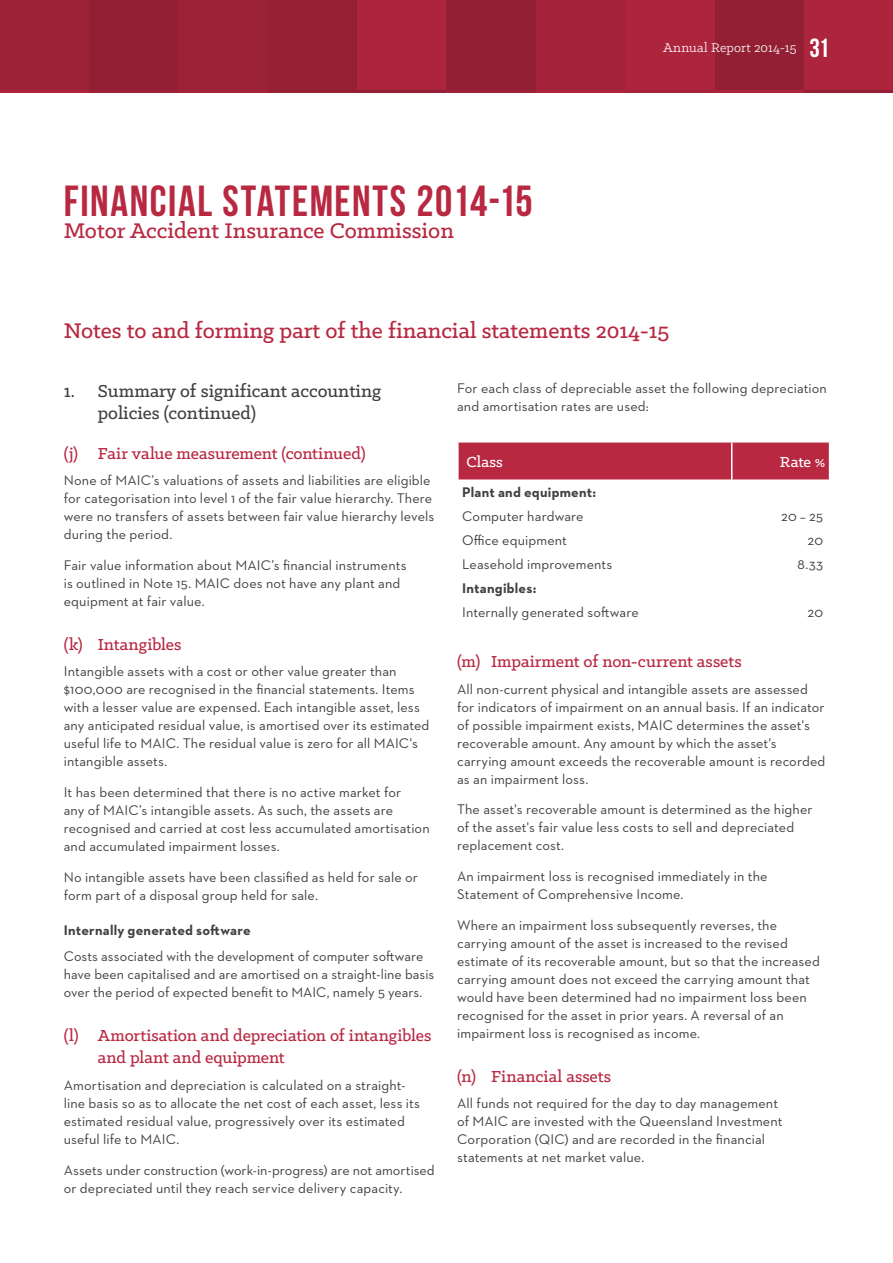
<style>
.page{position:relative;width:893px;height:1263px;background:#fff}
.page>*{position:absolute;margin:0;border:0;box-sizing:border-box;transform-origin:0 0}
.t1{font:43.5px "Bebas Neue";letter-spacing:.035em;color:#b82841}
.t2{font:500 24px "Klinic Slab";color:#b82841}
.t3{font:500 19.5px/22.5px "Klinic Slab";color:#414142}
.t4{font:500 18px/22.5px "Klinic Slab";color:#b82841}
.t5{font:500 16.5px "Klinic Slab";letter-spacing:.01em;color:#fff}
.t6{font:14.25px/18px "Neutraface 2 Text";letter-spacing:.01em;color:#414142}
.t7{font:700 14.25px "Neutraface 2 Text";letter-spacing:.015em;color:#414142}
.t8{font:14.25px "Klinic Slab";letter-spacing:.015em;color:#fff}
.s1{font-family:"Bebas Neue";font-size:26.25px}
</style>
<div class="page">
<div style="left:459px;top:443px;width:370px;height:37px;background:#b82841"></div>
<hr style="left:731px;top:443px;width:1px;height:37px;background:#fff">
<hr style="left:0;top:90px;width:89px;height:2px;background:#cecfd1">
<hr style="left:89px;top:90px;width:90px;height:2px;background:#7c7d80">
<hr style="left:179px;top:90px;width:89px;height:2px;background:#a3a5a8">
<hr style="left:268px;top:90px;width:89px;height:2px;background:#5d5e60">
<hr style="left:357px;top:90px;width:90px;height:2px;background:#555658">
<hr style="left:447px;top:90px;width:89px;height:2px;background:#7c7d80">
<hr style="left:536px;top:90px;width:89px;height:2px;background:#cecfd1">
<hr style="left:625px;top:90px;width:90px;height:2px;background:#a3a5a8">
<hr style="left:715px;top:90px;width:89px;height:2px;background:#cecfd1">
<hr style="left:804px;top:90px;width:89px;height:2px;background:#555658">
<div style="left:0;top:0;width:89px;height:90px;background:#9b2137"></div>
<div style="left:89px;top:0;width:90px;height:90px;background:#931f34"></div>
<div style="left:179px;top:0;width:89px;height:90px;background:#9b2137"></div>
<div style="left:268px;top:0;width:89px;height:90px;background:#952034"></div>
<div style="left:357px;top:0;width:90px;height:90px;background:#ad253d"></div>
<div style="left:447px;top:0;width:89px;height:90px;background:#931f34"></div>
<div style="left:536px;top:0;width:89px;height:90px;background:#a4233a"></div>
<div style="left:625px;top:0;width:90px;height:90px;background:#ad253d"></div>
<div style="left:715px;top:0;width:89px;height:90px;background:#931f34"></div>
<div style="left:804px;top:0;width:89px;height:90px;background:#ad253d"></div>
<hr style="left:0;top:0;width:1px;height:90px;background:#7c7d80">
<h1 class="t1" style="left:64px;top:177px;width:471px">FINANCIAL STATEMENTS 2014-15</h1>
<h2 class="t2" style="left:64px;top:215px;width:392px">Motor Accident Insurance Commission</h2>
<p class="t8" style="left:663px;top:39px;width:168px">Annual Report 2014-15 <span class="s1">31</span></p>
<h2 class="t2" style="left:64px;top:315px;width:607px">Notes to and forming part of the financial statements 2014-15</h2>
<h3 class="t3" style="left:98px;top:379px;width:285px;text-indent:-34px">1. Summary of significant accounting policies (continued)</h3>
<p class="t4" style="left:64px;top:441px;width:303px">(j) Fair value measurement (continued)</p>
<p class="t6" style="left:64px;top:471px;width:372px">None of MAIC’s valuations of assets and liabilities are eligible for categorisation into level 1 of the fair value hierarchy. There were no transfers of assets between fair value hierarchy levels during the period.</p>
<p class="t6" style="left:64px;top:556px;width:344px">Fair value information about MAIC’s financial instruments is outlined in Note 15. MAIC does not have any plant and equipment at fair value.</p>
<p class="t4" style="left:64px;top:632px;width:119px">(k) Intangibles</p>
<p class="t6" style="left:64px;top:662px;width:367px">Intangible assets with a cost or other value greater than $100,000 are recognised in the financial statements. Items with a lesser value are expensed. Each intangible asset, less any anticipated residual value, is amortised over its estimated useful life to MAIC. The residual value is zero for all MAIC's intangible assets.</p>
<p class="t6" style="left:64px;top:783px;width:367px">It has been determined that there is no active market for<br>any of MAIC’s intangible assets. As such, the assets are recognised and carried at cost less accumulated amortisation and accumulated impairment losses.</p>
<p class="t6" style="left:64px;top:867px;width:356px">No intangible assets have been classified as held for sale or form part of a disposal group held for sale.</p>
<p class="t7" style="left:64px;top:921px;width:188px">Internally generated software</p>
<p class="t6" style="left:64px;top:947px;width:372px">Costs associated with the development of computer software have been capitalised and are amortised on a straight-line basis over the period of expected benefit to MAIC, namely 5 years.</p>
<p class="t4" style="left:98px;top:1024px;width:335px;text-indent:-34px">(l) Amortisation and depreciation of intangibles and plant and equipment</p>
<p class="t6" style="left:64px;top:1076px;width:358px">Amortisation and depreciation is calculated on a straight&shy;line basis so as to allocate the net cost of each asset, less its estimated residual value, progressively over its estimated useful life to MAIC.</p>
<p class="t6" style="left:64px;top:1161px;width:373px">Assets under construction (work-in-progress) are not amortised or depreciated until they reach service delivery capacity.</p>
<p class="t6" style="left:457px;top:379px;width:371px">For each class of depreciable asset the following depreciation and amortisation rates are used:</p>
<p class="t5" style="left:466px;top:451px;width:38px">Class</p>
<p class="t5" style="left:780px;top:451px;width:47px">Rate %</p>
<p class="t7" style="left:462px;top:483px;width:136px">Plant and equipment:</p>
<p class="t6" style="left:462px;top:507px;width:123px">Computer hardware</p>
<p class="t6" style="left:781px;top:507px;width:43px">20 – 25</p>
<p class="t6" style="left:462px;top:531px;width:106px">Office equipment</p>
<p class="t6" style="left:807px;top:531px;width:17px">20</p>
<p class="t6" style="left:462px;top:555px;width:152px">Leasehold improvements</p>
<p class="t6" style="left:797px;top:555px;width:27px">8.33</p>
<p class="t7" style="left:462px;top:579px;width:76px">Intangibles:</p>
<p class="t6" style="left:462px;top:602px;width:178px">Internally generated software</p>
<p class="t6" style="left:807px;top:602px;width:17px">20</p>
<p class="t4" style="left:457px;top:650px;width:286px">(m) Impairment of non-current assets</p>
<p class="t6" style="left:457px;top:680px;width:370px">All non-current physical and intangible assets are assessed for indicators of impairment on an annual basis. If an indicator of possible impairment exists, MAIC determines the asset's recoverable amount. Any amount by which the asset's carrying amount exceeds the recoverable amount is recorded as an impairment loss.</p>
<p class="t6" style="left:457px;top:800px;width:357px">The asset's recoverable amount is determined as the higher of the asset's fair value less costs to sell and depreciated replacement cost.</p>
<p class="t6" style="left:457px;top:867px;width:312px">An impairment loss is recognised immediately in the<br>Statement of Comprehensive Income.</p>
<p class="t6" style="left:457px;top:916px;width:364px">Where an impairment loss subsequently reverses, the carrying amount of the asset is increased to the revised estimate of its recoverable amount, but so that the increased carrying amount does not exceed the carrying amount that would have been determined had no impairment loss been recognised for the asset in prior years. A reversal of an impairment loss is recognised as income.</p>
<p class="t4" style="left:457px;top:1064px;width:155px">(n) Financial assets</p>
<p class="t6" style="left:457px;top:1094px;width:327px">All funds not required for the day to day management of MAIC are invested with the Queensland Investment Corporation (QIC) and are recorded in the financial statements at net market value.</p>
</div>
